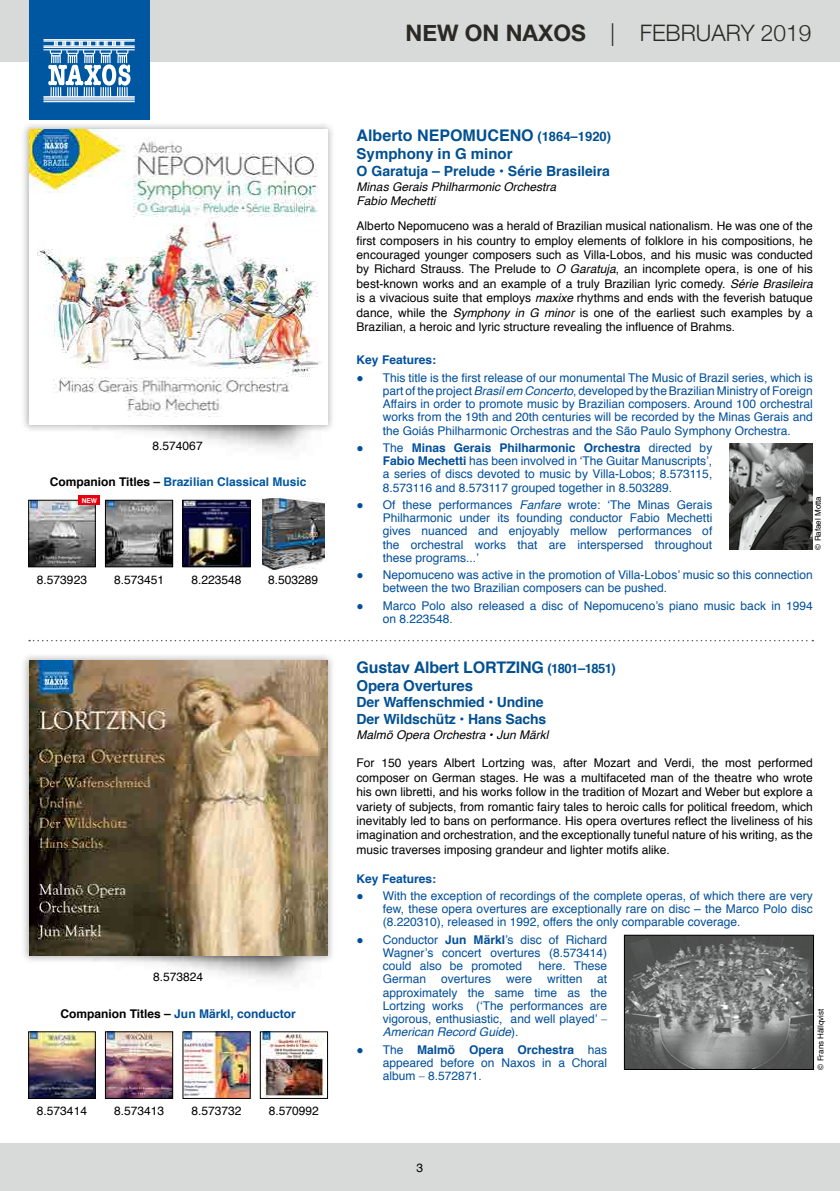
<style>
.page{position:relative;width:840px;height:1191px;background:#fff}
.page>*{position:absolute;margin:0;border:0;box-sizing:border-box;transform-origin:0 0}
.t1{font:300 22.8px "Helvetica Neue";color:#2a2923}
.t2{font:700 16px "Helvetica";letter-spacing:-.01em;color:#005092}
.t3{font:700 15px "Helvetica";letter-spacing:-.005em;color:#005092}
.t4{font:700 14px/16.8px "Helvetica";letter-spacing:-.01em;color:#005092}
.t5{font:12px/13.2px "Helvetica";color:#004f9b;text-align:justify}
.t6{font:12px/14.4px "Helvetica";color:#000;text-align:justify}
.t7{font:italic 12px/14.4px "Helvetica";color:#000}
.t8{font:700 12px "Helvetica";color:#004f9b}
.t9{font:700 12px "Helvetica";color:#0057a1}
.t10{font:8px "Helvetica";color:#000}
.t11{font:700 6.6px "Helvetica";color:#fff}
.s1{font-weight:700}
.s2{font-size:13px}
.s3{font-style:italic}
.s4{color:#000}
.s5{font-weight:300}
</style>
<div class="page">
<div style="left:0;top:0;width:839px;height:61px;background:#d8dada"></div>
<div style="left:29px;top:0;width:120px;height:119px;background:#0057a1"></div>
<svg style="left:43px;top:39px;width:92px;height:63px"></svg>
<div style="left:0;top:1143px;width:839px;height:48px;background:#d8dada"></div>
<hr style="left:839px;top:1143px;width:1px;height:48px;background:#d8dada">
<div style="left:21px;top:652px;width:314px;height:312px;background:#000;opacity:.3"></div>
<img style="left:29px;top:660px;width:298px;height:296px">
<svg style="left:29px;top:640px;width:783px;height:1px"></svg>
<div style="left:21px;top:121px;width:314px;height:312px;background:#000;opacity:.3"></div>
<img style="left:29px;top:129px;width:298px;height:295px">
<img style="left:30px;top:1033px;width:63px;height:63px">
<div style="left:28px;top:1031px;width:67px;height:67px;border:1px solid #000"></div>
<img style="left:107px;top:1033px;width:64px;height:63px">
<div style="left:105px;top:1031px;width:68px;height:67px;border:1px solid #000"></div>
<img style="left:185px;top:1033px;width:63px;height:63px">
<img style="left:262px;top:1033px;width:62px;height:63px">
<img style="left:30px;top:502px;width:63px;height:63px">
<div style="left:28px;top:500px;width:67px;height:67px;border:1px solid #000"></div>
<img style="left:107px;top:502px;width:64px;height:63px">
<div style="left:105px;top:500px;width:68px;height:67px;border:1px solid #000"></div>
<img style="left:185px;top:502px;width:63px;height:63px">
<div style="left:183px;top:500px;width:67px;height:67px;border:1px solid #000"></div>
<img style="left:262px;top:498px;width:62px;height:72px">
<div style="left:79px;top:495px;width:21px;height:10px;background:#e7000f"></div>
<img style="left:729px;top:443px;width:83px;height:106px">
<img style="left:626px;top:937px;width:185px;height:130px">
<div style="left:624px;top:935px;width:189px;height:134px;border:1px solid #000"></div>
<h1 class="t1" style="left:405px;top:14px;width:407px"><span class="s1">NEW ON NAXOS</span> | FEBRUARY 2019</h1>
<h2 class="t2" style="left:356px;top:123px;width:256px">Alberto NEPOMUCENO <span class="s2">(1864–1920)</span></h2>
<p class="t3" style="left:356px;top:142px;width:157px">Symphony in G minor</p>
<p class="t4" style="left:356px;top:163px;width:255px">O Garatuja – Prelude • Série Brasileira</p>
<p class="t7" style="left:356px;top:179px;width:201px">Minas Gerais Philharmonic Orchestra<br>Fabio Mechetti</p>
<p class="t6" style="left:356px;top:219px;width:457px">Alberto Nepomuceno was a herald of Brazilian musical nationalism. He was one of the first composers in his country to employ elements of folklore in his compositions, he encouraged younger composers such as Villa-Lobos, and his music was conducted by Richard Strauss. The Prelude to <span class="s3">O Garatuja</span>, an incomplete opera, is one of his best-known works and an example of a truly Brazilian lyric comedy. <span class="s3">Série Brasileira </span>is a vivacious suite that employs <span class="s3">maxixe</span> rhythms and ends with the feverish batuque dance, while the <span class="s3">Symphony in G minor</span> is one of the earliest such examples by a Brazilian, a heroic and lyric structure revealing the influence of Brahms.</p>
<p class="t8" style="left:356px;top:350px;width:81px">Key Features:</p>
<p class="t5" style="left:382px;top:371px;width:431px;text-indent:-26px">● This title is the first release of our monumental The Music of Brazil series, which is part of the project <span class="s3">Brasil em Concerto</span>, developed by the Brazilian Ministry of Foreign Affairs in order to promote music by Brazilian composers. Around 100 orchestral works from the 19th and 20th centuries will be recorded by the Minas Gerais and the Goiás Philharmonic Orchestras and the São Paulo Symphony Orchestra.</p>
<p class="t5" style="left:382px;top:441px;width:331px;text-indent:-26px">● The <span class="s1">Minas Gerais Philharmonic Orchestra</span> directed by <span class="s1">Fabio Mechetti</span> has been involved in ‘The Guitar Manuscripts’, a series of discs devoted to music by Villa-Lobos; 8.573115, 8.573116 and 8.573117 grouped together in 8.503289.</p>
<p class="t5" style="left:382px;top:498px;width:331px;text-indent:-26px">● Of these performances <span class="s3">Fanfare</span> wrote: ‘The Minas Gerais Philharmonic under its founding conductor Fabio Mechetti gives nuanced and enjoyably mellow performances of the orchestral works that are interspersed throughout these programs...’</p>
<p class="t5" style="left:382px;top:568px;width:431px;text-indent:-26px">● Nepomuceno was active in the promotion of Villa-Lobos’ music so this connection between the two Brazilian composers can be pushed.</p>
<p class="t5" style="left:382px;top:599px;width:431px;text-indent:-26px">● Marco Polo also released a disc of Nepomuceno’s piano music back in 1994 on 8.223548.</p>
<p class="t6" style="left:152px;top:438px;width:52px">8.574067</p>
<p class="t9" style="left:50px;top:472px;width:258px"><span class="s4">Companion Titles –</span> Brazilian Classical Music</p>
<p class="t11" style="left:82px;top:495px;width:17px">NEW</p>
<p class="t10" style="left:811px;top:549px;width:55px;rotate:-90deg">© Rafael Motta</p>
<p class="t6" style="left:37px;top:573px;width:52px">8.573923</p>
<p class="t6" style="left:114px;top:573px;width:52px">8.573451</p>
<p class="t6" style="left:191px;top:573px;width:52px">8.223548</p>
<p class="t6" style="left:268px;top:573px;width:52px">8.503289</p>
<p class="t6" style="left:153px;top:969px;width:52px">8.573824</p>
<p class="t8" style="left:60px;top:1004px;width:237px"><span class="s4">Companion Titles –</span> Jun Märkl, conductor</p>
<p class="t6" style="left:37px;top:1104px;width:52px">8.573414</p>
<p class="t6" style="left:114px;top:1104px;width:52px">8.573413</p>
<p class="t6" style="left:191px;top:1104px;width:52px">8.573732</p>
<p class="t6" style="left:269px;top:1104px;width:52px">8.570992</p>
<h2 class="t2" style="left:356px;top:654px;width:261px">Gustav Albert LORTZING <span class="s2">(1801–1851)</span></h2>
<p class="t3" style="left:356px;top:673px;width:118px">Opera Overtures</p>
<p class="t4" style="left:356px;top:694px;width:191px">Der Waffenschmied • Undine<br>Der Wildschütz • Hans Sachs</p>
<p class="t7" style="left:356px;top:727px;width:193px">Malmö Opera Orchestra • Jun Märkl</p>
<p class="t6" style="left:356px;top:756px;width:457px">For 150 years Albert Lortzing was, after Mozart and Verdi, the most performed composer on German stages. He was a multifaceted man of the theatre who wrote his own libretti, and his works follow in the tradition of Mozart and Weber but explore a variety of subjects, from romantic fairy tales to heroic calls for political freedom, which inevitably led to bans on performance. His opera overtures reflect the liveliness of his imagination and orchestration, and the exceptionally tuneful nature of his writing, as the music traverses imposing grandeur and lighter motifs alike.</p>
<p class="t8" style="left:356px;top:868px;width:81px">Key Features:</p>
<p class="t5" style="left:382px;top:889px;width:431px;text-indent:-26px">● With the exception of recordings of the complete operas, of which there are very few, these opera overtures are exceptionally rare on disc – the Marco Polo disc (8.220310), released in 1992, offers the only comparable coverage.</p>
<p class="t5" style="left:382px;top:933px;width:226px;text-indent:-26px">● Conductor <span class="s1">Jun Märkl</span>’s disc of Richard Wagner’s concert overtures (8.573414) could also be promoted</p>
<p class="t5" style="left:382px;top:959px;width:226px;text-indent:156px">here. These German overtures were written at approximately the same time as the Lortzing works (‘The performances are vigorous, enthusiastic, and well played’ <span class="s5">– </span><span class="s3">American Record Guide</span>).</p>
<p class="t5" style="left:382px;top:1043px;width:226px;text-indent:-26px">● The <span class="s1">Malmö Opera Orchestra</span> has appeared before on Naxos in a Choral album <span class="s5">–</span> 8.572871.</p>
<p class="t10" style="left:814px;top:1069px;width:63px;rotate:-90deg">© Frans Hällqvist</p>
<p class="t6" style="left:416px;top:1160px;width:8px">3</p>
</div>
